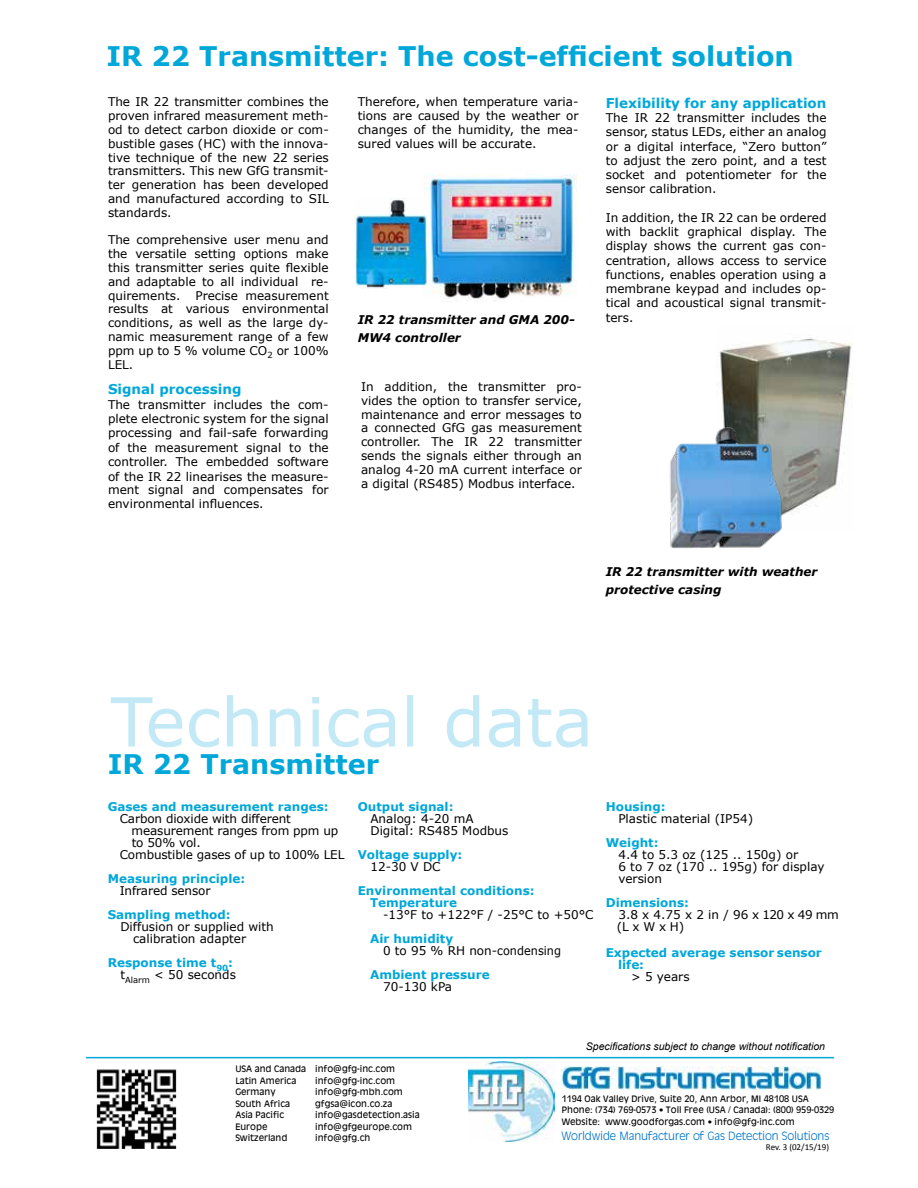
<style>
.page{position:relative;width:918px;height:1188px;background:#fff}
.page>*{position:absolute;margin:0;border:0;box-sizing:border-box;transform-origin:0 0}
.t1{font:700 27px "Verdana";color:#00a7d9}
.t2{font:700 13.5px "Verdana";color:#00a7d9}
.t3{font:12px/13.8px "Verdana";color:#000;text-align:justify}
.t4{font:700 12px/12px "Verdana";color:#00a7d9}
.t5{font:italic 700 12px/18px "Verdana";color:#000}
.t6{font:12px/12px "Verdana";letter-spacing:-.04em;color:#000}
.t7{font:300 11.25px "Antique Olive LT";color:#0075c9}
.t8{font:italic 10.5px "Arial";color:#000}
.t9{font:9px "Calibri";color:#000}
.t10{font:8.7px/11.6px "Antique Olive";color:#000}
.s1{font-weight:400;color:#000}
</style>
<div class="page">
<hr style="left:86px;top:1057px;width:748px;height:1px;background:#00a7d9">
<img style="left:96px;top:1069px;width:81px;height:80px">
<img style="left:468px;top:1061px;width:86px;height:80px">
<img style="left:562px;top:1066px;width:260px;height:23px">
<img style="left:719px;top:338px;width:134px;height:177px">
<img style="left:669px;top:427px;width:114px;height:122px">
<img style="left:423px;top:175px;width:154px;height:127px">
<img style="left:355px;top:198px;width:72px;height:90px">
<svg style="left:111px;top:695px;width:476px;height:53px"></svg>
<h1 class="t1" style="left:107px;top:37px;width:689px">IR 22 Transmitter: The cost-efficient solution</h1>
<p class="t3" style="left:108px;top:95px;width:222px">The IR 22 transmitter combines the proven infrared measurement meth&shy;od to detect carbon dioxide or com&shy;bustible gases (HC) with the innova&shy;tive technique of the new 22 series transmitters. This new GfG transmit&shy;ter generation has been developed and manufactured according to SIL standards.</p>
<p class="t3" style="left:108px;top:233px;width:222px">The comprehensive user menu and the versatile setting options make this transmitter series quite flexible and adaptable to all individual re&shy;quirements.</p>
<p class="t3" style="left:108px;top:288px;width:222px;text-indent:87px">Precise measurement results at various environmental conditions, as well as the large dy&shy;namic measurement range of a few ppm up to 5 % volume CO<sub>2</sub> or 100% LEL.</p>
<p class="t2" style="left:108px;top:380px;width:135px">Signal processing</p>
<p class="t3" style="left:108px;top:397px;width:222px;line-height:14.2px">The transmitter includes the com&shy;plete electronic system for the signal processing and fail-safe forwarding of the measurement signal to the controller. The embedded software of the IR 22 linearises the measure&shy;ment signal and compensates for environmental influences.</p>
<p class="t3" style="left:358px;top:95px;width:222px">Therefore, when temperature varia&shy;tions are caused by the weather or changes of the humidity, the mea&shy;sured values will be accurate.</p>
<p class="t5" style="left:358px;top:310px;width:219px">IR 22 transmitter and GMA 200-<br>MW4 controller</p>
<p class="t3" style="left:361px;top:380px;width:222px">In addition, the transmitter pro&shy;vides the option to transfer service, maintenance and error messages to a connected GfG gas measurement controller. The IR 22 transmitter sends the signals either through an analog 4-20 mA current interface or a digital (RS485) Modbus interface.</p>
<p class="t2" style="left:606px;top:94px;width:222px">Flexibility for any application</p>
<p class="t3" style="left:606px;top:111px;width:222px;line-height:14.2px">The IR 22 transmitter includes the sensor, status LEDs, either an analog or a digital interface, “Zero button” to adjust the zero point, and a test socket and potentiometer for the sensor calibration.</p>
<p class="t3" style="left:606px;top:210px;width:222px;line-height:14.2px">In addition, the IR 22 can be ordered with backlit graphical display. The display shows the current gas con&shy;centration, allows access to service functions, enables operation using a membrane keypad and includes op&shy;tical and acoustical signal transmit&shy;ters.</p>
<p class="t5" style="left:606px;top:562px;width:213px">IR 22 transmitter with weather protective casing</p>
<h1 class="t1" style="left:108px;top:745px;width:273px">IR 22 Transmitter</h1>
<p class="t4" style="left:108px;top:801px;width:222px">Gases and measurement ranges:</p>
<p class="t3" style="left:120px;top:812px;width:173px">Carbon dioxide with different</p>
<p class="t3" style="left:132px;top:824px;width:208px">measurement ranges from ppm up</p>
<p class="t3" style="left:132px;top:836px;width:71px">to 50% vol.</p>
<p class="t3" style="left:120px;top:848px;width:226px">Combustible gases of up to 100% LEL</p>
<p class="t4" style="left:108px;top:873px;width:139px">Measuring principle:</p>
<p class="t3" style="left:120px;top:884px;width:92px">Infrared sensor</p>
<p class="t4" style="left:108px;top:909px;width:125px">Sampling method:</p>
<p class="t3" style="left:133px;top:921px;width:142px;line-height:12px;text-indent:-13px">Diffusion or supplied with calibration adapter</p>
<p class="t4" style="left:108px;top:957px;width:130px;text-align:right">Response time t<sub>90</sub>: <span class="s1">t</span><sub>Alarm</sub> <span class="s1">&lt; 50 seconds</span></p>
<p class="t4" style="left:358px;top:801px;width:97px">Output signal:</p>
<p class="t3" style="left:370px;top:813px;width:140px;line-height:12px">Analog: 4-20 mA<br>Digital: RS485 Modbus</p>
<p class="t4" style="left:358px;top:849px;width:106px">Voltage supply:</p>
<p class="t3" style="left:370px;top:860px;width:72px">12-30 V DC</p>
<p class="t4" style="left:370px;top:885px;width:166px;text-indent:-12px">Environmental conditions:<br>Temperature</p>
<p class="t3" style="left:383px;top:908px;width:212px">-13°F to +122°F / -25°C to +50°C</p>
<p class="t4" style="left:370px;top:933px;width:85px">Air humidity</p>
<p class="t3" style="left:383px;top:944px;width:180px">0 to 95 % RH non-condensing</p>
<p class="t4" style="left:370px;top:969px;width:121px">Ambient pressure</p>
<p class="t3" style="left:383px;top:980px;width:71px">70-130 kPa</p>
<p class="t4" style="left:606px;top:801px;width:61px">Housing:</p>
<p class="t3" style="left:618px;top:812px;width:136px">Plastic material (IP54)</p>
<p class="t4" style="left:606px;top:837px;width:54px">Weight:</p>
<p class="t3" style="left:618px;top:849px;width:208px;line-height:12px;text-align:left">4.4 to 5.3 oz (125 .. 150g) or<br>6 to 7 oz (170 .. 195g) for display version</p>
<p class="t4" style="left:606px;top:897px;width:85px">Dimensions:</p>
<p class="t6" style="left:617px;top:909px;width:223px">3.8 x 4.75 x 2 in / 96 x 120 x 49 mm (L x W x H)</p>
<p class="t4" style="left:618px;top:946px;width:205px;text-indent:-12px">Expected average sensor sensor life:</p>
<p class="t3" style="left:631px;top:969px;width:60px">&gt; 5 years</p>
<p class="t10" style="left:235px;top:1063px;width:72px">USA and Canada<br>Latin America<br>Germany<br>South Africa<br>Asia Pacific<br>Europe<br>Switzerland</p>
<p class="t10" style="left:315px;top:1063px;width:106px">info@gfg-inc.com info@gfg-inc.com info@gfg-mbh.com gfgsa@icon.co.za info@gasdetection.asia info@gfgeurope.com info@gfg.ch</p>
<p class="t8" style="left:586px;top:1040px;width:241px">Specifications subject to change without notification</p>
<p class="t10" style="left:562px;top:1092px;width:274px">1194 Oak Valley Drive, Suite 20, Ann Arbor, MI 48108 USA<br>Phone: (734) 769-0573 • Toll Free (USA / Canada): (800) 959-0329<br>Website: www.goodforgas.com • info@gfg-inc.com</p>
<p class="t7" style="left:561px;top:1130px;width:270px">Worldwide Manufacturer of Gas Detection Solutions</p>
<p class="t9" style="left:766px;top:1142px;width:65px">Rev. 3 (02/15/19)</p>
</div>
